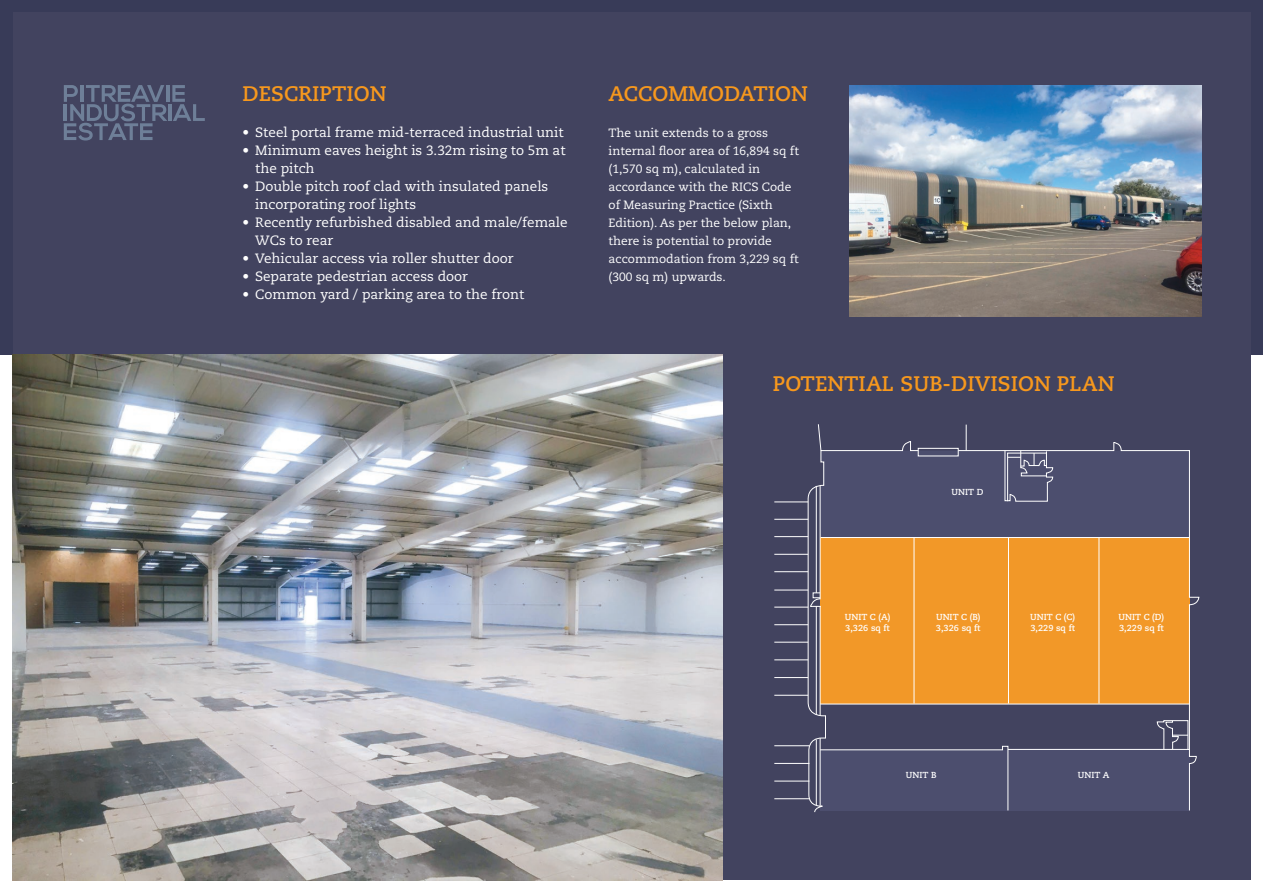
<style>
.page{position:relative;width:1263px;height:893px;background:#fff}
.page>*{position:absolute;margin:0;border:0;box-sizing:border-box;transform-origin:0 0}
.t1{font:700 21px "Caecilia LT";color:#f7981d}
.t2{font:13.5px/18px "Caecilia LT";color:#fff}
.t3{font:12px/18px "Caecilia LT";color:#fff}
.t4{font:700 8.7px/10.5px "Caecilia CE";color:#fff}
</style>
<div class="page">
<div style="left:0;top:0;width:1263px;height:355px;background:#383b58"></div>
<div style="left:13px;top:13px;width:1237px;height:867px;background:#42435f"></div>
<img style="left:13px;top:355px;width:710px;height:525px">
<svg style="left:64px;top:85px;width:141px;height:55px"></svg>
<svg style="left:1189px;top:450px;width:10px;height:361px"></svg>
<hr style="left:774px;top:798px;width:35px;height:1px;background:#fff">
<hr style="left:774px;top:781px;width:35px;height:1px;background:#fff">
<hr style="left:774px;top:763px;width:35px;height:1px;background:#fff">
<hr style="left:774px;top:745px;width:35px;height:1px;background:#fff">
<hr style="left:774px;top:695px;width:34px;height:1px;background:#fff">
<hr style="left:774px;top:677px;width:34px;height:1px;background:#fff">
<hr style="left:774px;top:659px;width:34px;height:1px;background:#fff">
<hr style="left:774px;top:642px;width:34px;height:1px;background:#fff">
<hr style="left:774px;top:624px;width:34px;height:1px;background:#fff">
<hr style="left:774px;top:607px;width:34px;height:1px;background:#fff">
<hr style="left:774px;top:590px;width:34px;height:1px;background:#fff">
<hr style="left:774px;top:571px;width:34px;height:1px;background:#fff">
<hr style="left:774px;top:554px;width:34px;height:1px;background:#fff">
<hr style="left:774px;top:536px;width:34px;height:1px;background:#fff">
<hr style="left:774px;top:519px;width:34px;height:1px;background:#fff">
<hr style="left:774px;top:502px;width:34px;height:1px;background:#fff">
<svg style="left:807px;top:424px;width:382px;height:388px"></svg>
<hr style="left:820px;top:704px;width:369px;height:1px;background:#fff">
<hr style="left:821px;top:537px;width:368px;height:1px;background:#fff">
<hr style="left:914px;top:537px;width:1px;height:166px;background:#fff">
<hr style="left:1008px;top:537px;width:1px;height:166px;background:#fff">
<hr style="left:1098px;top:537px;width:1px;height:166px;background:#fff">
<img style="left:849px;top:85px;width:352px;height:232px">
<h1 class="t1" style="left:243px;top:82px;width:145px">DESCRIPTION</h1>
<p class="t2" style="left:243px;top:123px;width:323px">• Steel portal frame mid-terraced industrial unit</p>
<p class="t2" style="left:255px;top:141px;width:312px;text-indent:-13px">• Minimum eaves height is 3.32m rising to 5m at the pitch</p>
<p class="t2" style="left:255px;top:177px;width:294px;text-indent:-13px">• Double pitch roof clad with insulated panels incorporating roof lights</p>
<p class="t2" style="left:255px;top:213px;width:314px;text-indent:-13px">• Recently refurbished disabled and male/female<br>WCs to rear</p>
<p class="t2" style="left:243px;top:249px;width:272px">• Vehicular access via roller shutter door</p>
<p class="t2" style="left:243px;top:267px;width:227px">• Separate pedestrian access door</p>
<p class="t2" style="left:243px;top:285px;width:283px">• Common yard / parking area to the front</p>
<h1 class="t1" style="left:609px;top:82px;width:201px">ACCOMMODATION</h1>
<p class="t3" style="left:609px;top:124px;width:192px">The unit extends to a gross internal floor area of 16,894 sq ft (1,570 sq m), calculated in accordance with the RICS Code of Measuring Practice (Sixth<br>Edition). As per the below plan, there is potential to provide accommodation from 3,229 sq ft (300 sq m) upwards.</p>
<h1 class="t1" style="left:773px;top:371px;width:343px">POTENTIAL SUB-DIVISION PLAN</h1>
<p class="t4" style="left:952px;top:486px;width:33px">UNIT D</p>
<p class="t4" style="left:845px;top:612px;width:47px">UNIT C (A)<br>3,326 sq ft</p>
<p class="t4" style="left:936px;top:612px;width:46px">UNIT C (B)<br>3,326 sq ft</p>
<p class="t4" style="left:1030px;top:612px;width:46px">UNIT C (C)<br>3,229 sq ft</p>
<p class="t4" style="left:1118px;top:612px;width:47px">UNIT C (D)<br>3,229 sq ft</p>
<p class="t4" style="left:906px;top:769px;width:32px">UNIT B</p>
<p class="t4" style="left:1078px;top:769px;width:33px">UNIT A</p>
</div>
